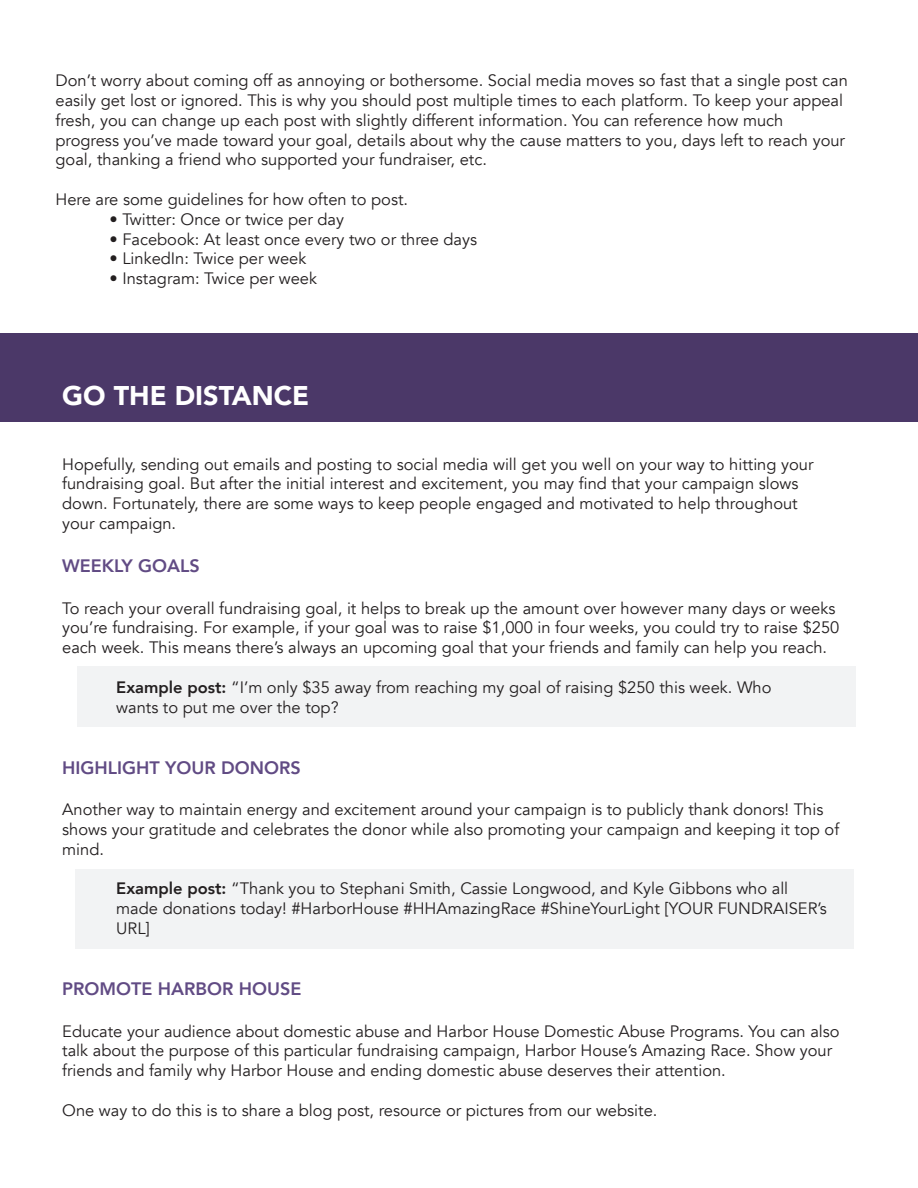
<style>
.page{position:relative;width:918px;height:1188px;background:#fff}
.page>*{position:absolute;margin:0;border:0;box-sizing:border-box;transform-origin:0 0}
.t1{font:900 27px "Avenir";color:#fff}
.t2{font:800 18px "Avenir";color:#614b84}
.t3{font:16.5px/19.8px "Avenir";color:#231f20}
.s1{font-weight:800}
</style>
<div class="page">
<div style="left:0;top:333px;width:918px;height:89px;background:#4b3868"></div>
<div style="left:77px;top:666px;width:779px;height:61px;background:#f2f3f4"></div>
<div style="left:75px;top:869px;width:779px;height:79px;background:#f2f3f4"></div>
<p class="t3" style="left:56px;top:71px;width:794px">Don’t worry about coming off as annoying or bothersome. Social media moves so fast that a single post can easily get lost or ignored. This is why you should post multiple times to each platform. To keep your appeal fresh, you can change up each post with slightly different information. You can reference how much progress you’ve made toward your goal, details about why the cause matters to you, days left to reach your goal, thanking a friend who supported your fundraiser, etc.</p>
<p class="t3" style="left:56px;top:190px;width:354px">Here are some guidelines for how often to post.</p>
<p class="t3" style="left:110px;top:210px;width:236px">• Twitter: Once or twice per day</p>
<p class="t3" style="left:110px;top:229px;width:369px">• Facebook: At least once every two or three days</p>
<p class="t3" style="left:110px;top:249px;width:198px">• LinkedIn: Twice per week</p>
<p class="t3" style="left:110px;top:269px;width:209px">• Instagram: Twice per week</p>
<h1 class="t1" style="left:62px;top:372px;width:248px">GO THE DISTANCE</h1>
<p class="t3" style="left:62px;top:454px;width:753px">Hopefully, sending out emails and posting to social media will get you well on your way to hitting your fundraising goal. But after the initial interest and excitement, you may find that your campaign slows down. Fortunately, there are some ways to keep people engaged and motivated to help throughout your campaign.</p>
<p class="t2" style="left:62px;top:549px;width:139px">WEEKLY GOALS</p>
<p class="t3" style="left:62px;top:598px;width:779px">To reach your overall fundraising goal, it helps to break up the amount over however many days or weeks you’re fundraising. For example, if your goal was to raise $1,000 in four weeks, you could try to raise $250 each week. This means there’s always an upcoming goal that your friends and family can help you reach.</p>
<p class="t3" style="left:116px;top:677px;width:657px"><span class="s1">Example post:</span> “I’m only $35 away from reaching my goal of raising $250 this week. Who wants to put me over the top?</p>
<p class="t2" style="left:62px;top:751px;width:240px">HIGHLIGHT YOUR DONORS</p>
<p class="t3" style="left:62px;top:800px;width:778px">Another way to maintain energy and excitement around your campaign is to publicly thank donors! This shows your gratitude and celebrates the donor while also promoting your campaign and keeping it top of mind.</p>
<p class="t3" style="left:116px;top:879px;width:712px"><span class="s1">Example post:</span> “Thank you to Stephani Smith, Cassie Longwood, and Kyle Gibbons who all made donations today! #HarborHouse #HHAmazingRace #ShineYourLight [YOUR FUNDRAISER’s<br>URL]</p>
<p class="t2" style="left:62px;top:972px;width:241px">PROMOTE HARBOR HOUSE</p>
<p class="t3" style="left:62px;top:1021px;width:779px">Educate your audience about domestic abuse and Harbor House Domestic Abuse Programs. You can also talk about the purpose of this particular fundraising campaign, Harbor House’s Amazing Race. Show your friends and family why Harbor House and ending domestic abuse deserves their attention.</p>
<p class="t3" style="left:62px;top:1100px;width:597px">One way to do this is to share a blog post, resource or pictures from our website.</p>
</div>
